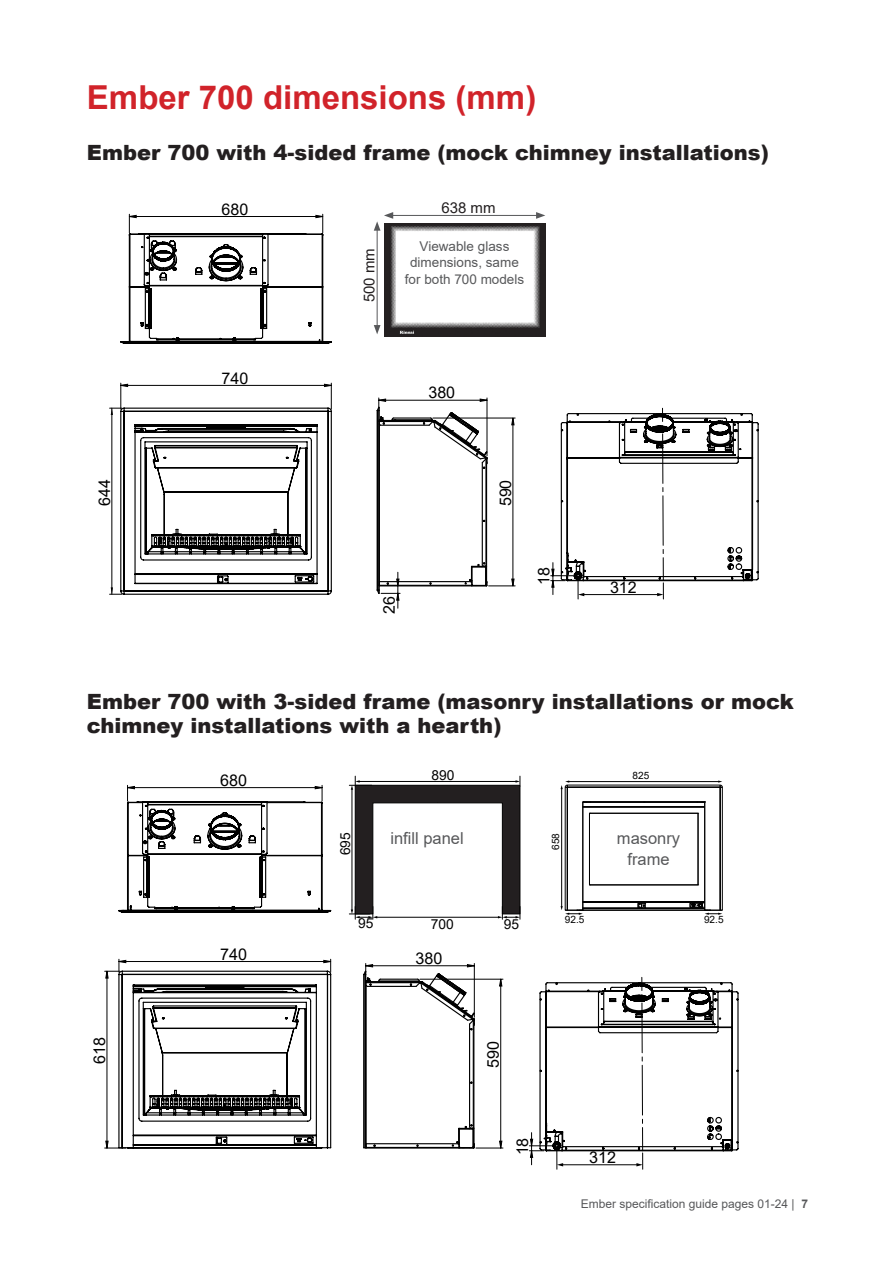
<style>
.page{position:relative;width:893px;height:1263px;background:#fff}
.page>*{position:absolute;margin:0;border:0;box-sizing:border-box;transform-origin:0 0}
.t1{font:700 33px "Arial";color:#d1232a}
.t2{font:900 21px/24px "Arial";color:#231f20}
.t3{font:16.5px "Arial";color:#57585a}
.t4{font:16.2px "Arial";color:#000}
.t5{font:16.05px "Arial";color:#000}
.t6{font:15px "Arial";color:#231f20}
.t7{font:13.8px "Arial";color:#000}
.t8{font:13.5px/16.5px "Arial";color:#57585a;text-align:center}
.t9{font:12px "Arial";color:#57585a}
.t10{font:10.05px "Arial";color:#000}
.s1{font-weight:700}
</style>
<div class="page">
<svg style="left:105px;top:959px;width:227px;height:190px"></svg>
<svg style="left:363px;top:963px;width:140px;height:186px"></svg>
<svg style="left:118px;top:785px;width:214px;height:128px"></svg>
<svg style="left:529px;top:977px;width:210px;height:192px"></svg>
<hr style="left:513px;top:418px;width:1px;height:168px;background:#000">
<hr style="left:433px;top:418px;width:82px;height:1px;background:#000">
<svg style="left:511px;top:417px;width:4px;height:8px"></svg>
<svg style="left:110px;top:383px;width:222px;height:212px"></svg>
<hr style="left:379px;top:411px;width:1px;height:179px;background:#000">
<hr style="left:378px;top:411px;width:1px;height:179px;background:#000">
<hr style="left:377px;top:411px;width:1px;height:179px;background:#000">
<hr style="left:379px;top:581px;width:92px;height:1px;background:#000">
<svg style="left:429px;top:581px;width:3px;height:4px"></svg>
<svg style="left:376px;top:572px;width:24px;height:36px"></svg>
<hr style="left:379px;top:585px;width:93px;height:1px;background:#000">
<hr style="left:482px;top:463px;width:1px;height:102px;background:#000">
<hr style="left:485px;top:459px;width:2px;height:107px;background:#000">
<svg style="left:464px;top:562px;width:51px;height:25px"></svg>
<hr style="left:486px;top:458px;width:1px;height:108px;background:#000">
<svg style="left:376px;top:398px;width:112px;height:71px"></svg>
<svg style="left:120px;top:214px;width:212px;height:130px"></svg>
<svg style="left:551px;top:407px;width:208px;height:192px"></svg>
<svg style="left:561px;top:780px;width:162px;height:135px"></svg>
<svg style="left:349px;top:776px;width:172px;height:143px"></svg>
<img style="left:385px;top:224px;width:160px;height:113px">
<hr style="left:377px;top:228px;width:1px;height:99px;background:#57585a">
<svg style="left:374px;top:325px;width:6px;height:9px"></svg>
<hr style="left:391px;top:215px;width:147px;height:1px;background:#57585a">
<svg style="left:374px;top:212px;width:19px;height:19px"></svg>
<svg style="left:536px;top:212px;width:9px;height:7px"></svg>
<p class="t1" style="left:87px;top:74px;width:451px">Ember 700 dimensions (mm)</p>
<p class="t2" style="left:87px;top:139px;width:683px">Ember 700 with 4-sided frame (mock chimney installations)</p>
<p class="t5" style="left:93px;top:506px;width:28px;rotate:-90deg">644</p>
<p class="t5" style="left:222px;top:198px;width:28px">680</p>
<p class="t5" style="left:222px;top:367px;width:28px">740</p>
<p class="t6" style="left:441px;top:197px;width:56px">638 mm</p>
<p class="t6" style="left:359px;top:302px;width:56px;rotate:-90deg">500 mm</p>
<p class="t8" style="left:405px;top:238px;width:121px">Viewable glass dimensions, same for both 700 models</p>
<p class="t5" style="left:428px;top:382px;width:28px">380</p>
<p class="t5" style="left:378px;top:614px;width:19px;rotate:-90deg">26</p>
<p class="t5" style="left:494px;top:506px;width:28px;rotate:-90deg">590</p>
<p class="t5" style="left:533px;top:585px;width:19px;rotate:-90deg">18</p>
<p class="t5" style="left:610px;top:576px;width:28px">312</p>
<p class="t2" style="left:87px;top:689px;width:708px">Ember 700 with 3-sided frame (masonry installations or mock chimney installations with a hearth)</p>
<p class="t4" style="left:220px;top:769px;width:28px">680</p>
<p class="t7" style="left:432px;top:766px;width:24px">890</p>
<p class="t10" style="left:633px;top:769px;width:18px">825</p>
<p class="t7" style="left:336px;top:855px;width:24px;rotate:-90deg">695</p>
<p class="t3" style="left:390px;top:826px;width:75px">infill panel</p>
<p class="t3" style="left:617px;top:826px;width:65px">masonry</p>
<p class="t3" style="left:627px;top:847px;width:44px">frame</p>
<p class="t10" style="left:549px;top:850px;width:18px;rotate:-90deg">658</p>
<p class="t7" style="left:358px;top:914px;width:17px">95</p>
<p class="t7" style="left:504px;top:915px;width:17px">95</p>
<p class="t7" style="left:431px;top:914px;width:24px">700</p>
<p class="t10" style="left:565px;top:913px;width:21px">92.5</p>
<p class="t10" style="left:704px;top:913px;width:21px">92.5</p>
<p class="t4" style="left:88px;top:1064px;width:28px;rotate:-90deg">618</p>
<p class="t4" style="left:220px;top:943px;width:28px">740</p>
<p class="t4" style="left:416px;top:947px;width:28px">380</p>
<p class="t4" style="left:482px;top:1068px;width:28px;rotate:-90deg">590</p>
<p class="t4" style="left:511px;top:1155px;width:19px;rotate:-90deg">18</p>
<p class="t4" style="left:589px;top:1146px;width:28px">312</p>
<p class="t9" style="left:581px;top:1195px;width:229px">Ember specification guide pages 01-24 | <span class="s1">7</span></p>
</div>
